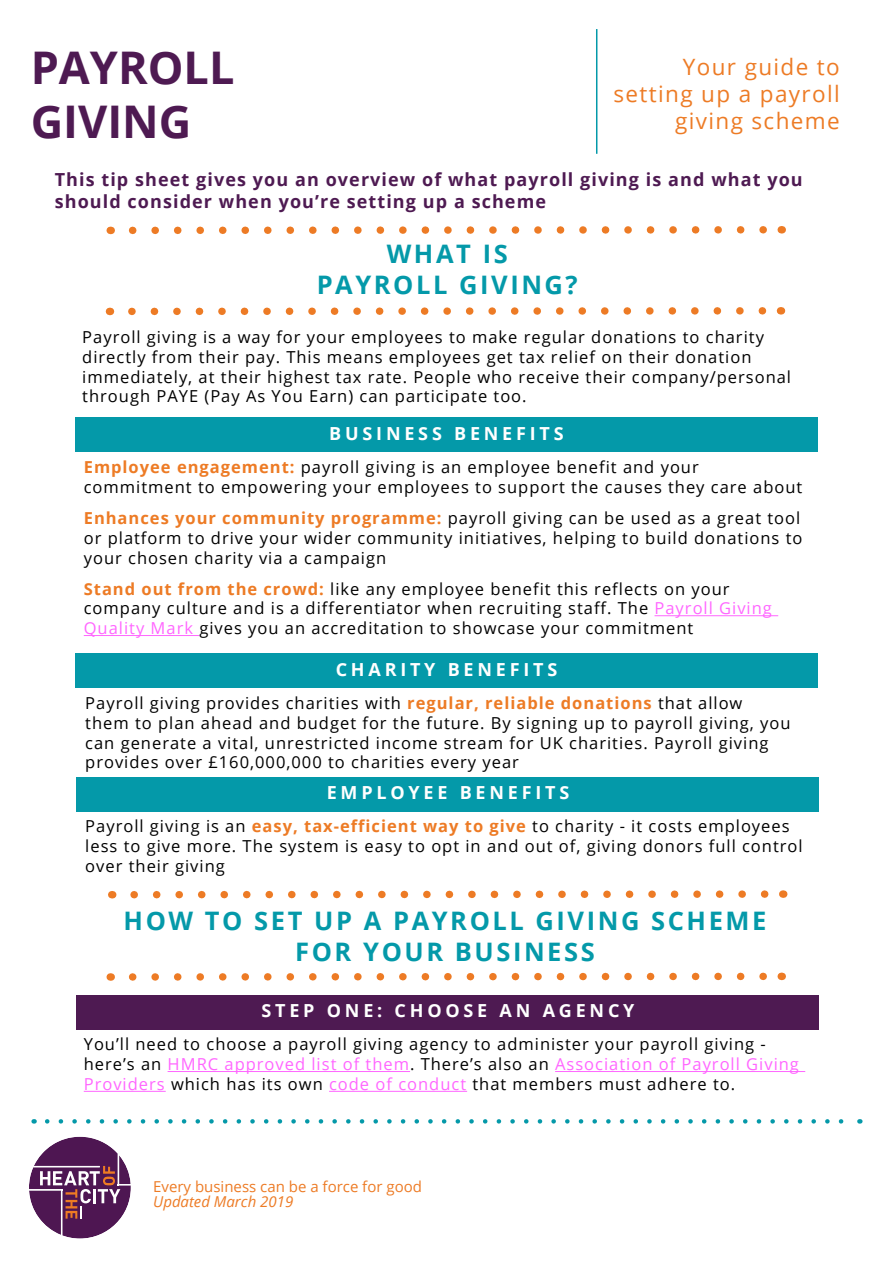
<style>
.page{position:relative;width:893px;height:1263px;background:#fff}
.page>*{position:absolute;margin:0;border:0;box-sizing:border-box;transform-origin:0 0}
.t1{font:700 45px "Open Sans";color:#4e1a52}
.t2{font:700 25.5px "Open Sans";letter-spacing:.1em;color:#0499a9}
.t3{font:22.5px/27px "Open Sans";letter-spacing:.06em;color:#ed7b25;text-align:right}
.t4{font:700 18px/21.6px "Open Sans";letter-spacing:.06em;color:#4e1a52}
.t5{font:700 18px "Open Sans";letter-spacing:.21em;color:#fff}
.t6{font:16.5px/19.8px "Open Sans";letter-spacing:.06em;color:#000}
.t7{font:15px "Open Sans";color:#ed7b25}
.t8{font:italic 15px "Open Sans";color:#ed7b25}
.s1{font-weight:700;color:#ed7b25}
.s2{color:#f6f}
</style>
<div class="page">
<hr style="left:596px;top:29px;width:1px;height:125px;background:#0499a9">
<hr style="left:654px;top:615px;width:124px;height:1px;background:#f6f">
<hr style="left:84px;top:635px;width:115px;height:1px;background:#f6f">
<div style="left:75px;top:418px;width:743px;height:34px;background:#0499a9"></div>
<div style="left:75px;top:654px;width:743px;height:34px;background:#0499a9"></div>
<div style="left:77px;top:777px;width:742px;height:34px;background:#0499a9"></div>
<svg style="left:128px;top:307px;width:653px;height:9px"></svg>
<svg style="left:128px;top:226px;width:654px;height:9px"></svg>
<svg style="left:47px;top:1119px;width:797px;height:4px"></svg>
<svg style="left:29px;top:1137px;width:102px;height:101px"></svg>
<svg style="left:130px;top:890px;width:654px;height:9px"></svg>
<svg style="left:128px;top:972px;width:654px;height:9px"></svg>
<div style="left:77px;top:995px;width:742px;height:34px;background:#4e1a52"></div>
<hr style="left:168px;top:1071px;width:242px;height:1px;background:#f6f">
<hr style="left:555px;top:1071px;width:250px;height:1px;background:#f6f">
<hr style="left:84px;top:1091px;width:82px;height:1px;background:#f6f">
<hr style="left:329px;top:1091px;width:138px;height:1px;background:#f6f">
<p class="t1" style="left:31px;top:36px;width:205px">PAYROLL</p>
<p class="t1" style="left:31px;top:90px;width:162px">GIVING</p>
<p class="t3" style="left:614px;top:53px;width:228px">Your guide to setting up a payroll giving scheme</p>
<p class="t4" style="left:55px;top:168px;width:749px">This tip sheet gives you an overview of what payroll giving is and what you should consider when you’re setting up a scheme</p>
<p class="t2" style="left:387px;top:236px;width:122px">WHAT IS</p>
<p class="t2" style="left:317px;top:267px;width:263px">PAYROLL GIVING?</p>
<p class="t6" style="left:82px;top:327px;width:710px">Payroll giving is a way for your employees to make regular donations to charity directly from their pay. This means employees get tax relief on their donation immediately, at their highest tax rate. People who receive their company/personal through PAYE (Pay As You Earn) can participate too.</p>
<p class="t5" style="left:329px;top:421px;width:236px">BUSINESS BENEFITS</p>
<p class="t6" style="left:84px;top:457px;width:720px"><span class="s1">Employee engagement:</span> payroll giving is an employee benefit and your commitment to empowering your employees to support the causes they care about</p>
<p class="t6" style="left:84px;top:508px;width:720px"><span class="s1">Enhances your community programme:</span> payroll giving can be used as a great tool or platform to drive your wider community initiatives, helping to build donations to your chosen charity via a campaign</p>
<p class="t6" style="left:84px;top:578px;width:690px"><span class="s1">Stand out from the crowd:</span> like any employee benefit this reflects on your company culture and is a differentiator when recruiting staff. The <span class="s2">Payroll Giving<br>Quality Mark</span> gives you an accreditation to showcase your commitment</p>
<p class="t5" style="left:336px;top:657px;width:223px">CHARITY BENEFITS</p>
<p class="t6" style="left:85px;top:693px;width:707px">Payroll giving provides charities with <span class="s1">regular, reliable donations</span> that allow<br>them to plan ahead and budget for the future. By signing up to payroll giving, you can generate a vital, unrestricted income stream for UK charities. Payroll giving provides over £160,000,000 to charities every year</p>
<p class="t5" style="left:327px;top:780px;width:244px">EMPLOYEE BENEFITS</p>
<p class="t6" style="left:85px;top:816px;width:719px">Payroll giving is an <span class="s1">easy, tax-efficient way to give</span> to charity - it costs employees less to give more. The system is easy to opt in and out of, giving donors full control over their giving</p>
<p class="t2" style="left:124px;top:903px;width:644px">HOW TO SET UP A PAYROLL GIVING SCHEME</p>
<p class="t2" style="left:295px;top:933px;width:301px">FOR YOUR BUSINESS</p>
<p class="t5" style="left:262px;top:998px;width:374px">STEP ONE: CHOOSE AN AGENCY</p>
<p class="t6" style="left:84px;top:1034px;width:717px">You’ll need to choose a payroll giving agency to administer your payroll giving - here’s an <span class="s2">HMRC approved list of them</span>. There’s also an <span class="s2">Association of Payroll Giving<br>Providers</span> which has its own <span class="s2">code of conduct</span> that members must adhere to.</p>
<p class="t7" style="left:153px;top:1176px;width:270px">Every business can be a force for good</p>
<p class="t8" style="left:153px;top:1191px;width:142px">Updated March 2019</p>
</div>
